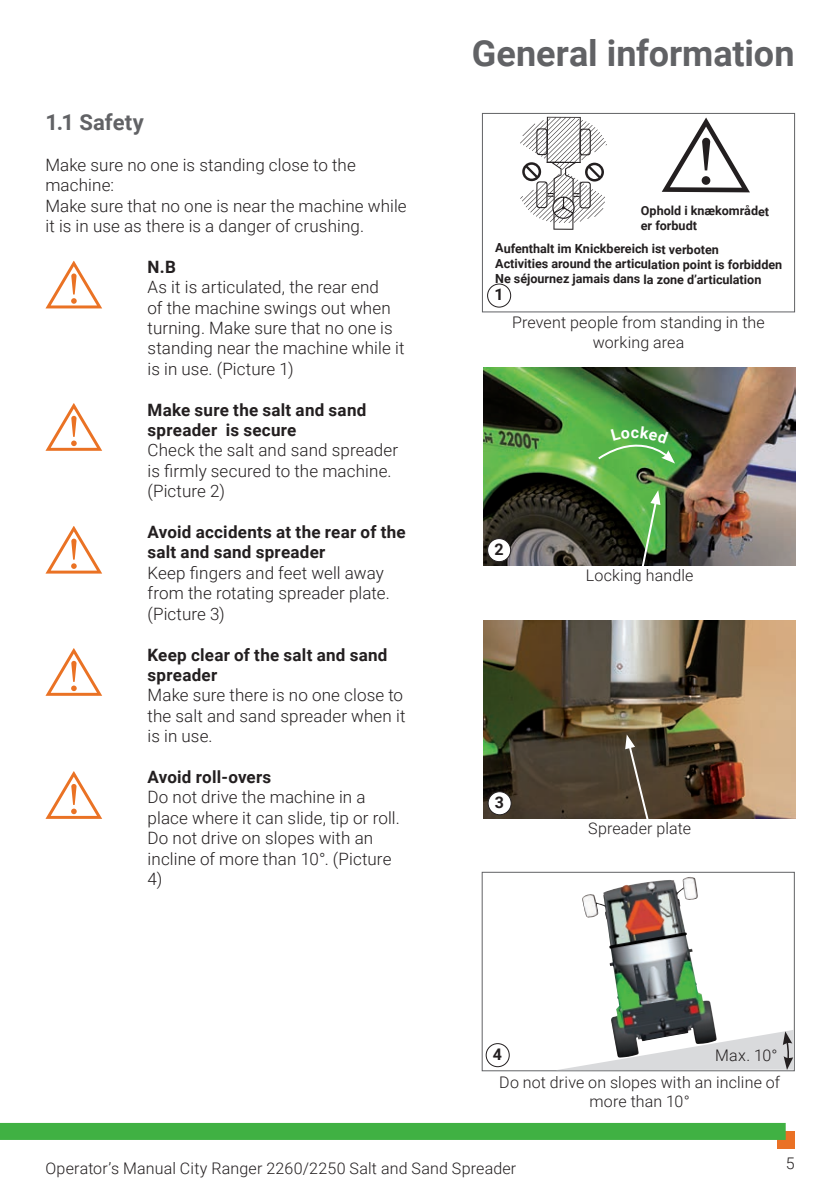
<style>
.page{position:relative;width:840px;height:1191px;background:#fff}
.page>*{position:absolute;margin:0;border:0;box-sizing:border-box;transform-origin:0 0}
.t1{font:700 36px "Roboto";color:#616265}
.t2{font:700 22px "Roboto";letter-spacing:.005em;color:#616265}
.t3{font:300 17px/20.4px "Roboto";letter-spacing:.005em;color:#231f20}
.t4{font:700 17px/20.4px "Roboto";letter-spacing:.015em;color:#231f20}
.t5{font:300 16px/19.2px "Roboto";letter-spacing:.01em;color:#231f20;text-align:center}
.t6{font:700 16px "Roboto";color:#231f20}
.t7{font:700 16px "Roboto";color:#fff}
.t8{font:700 12.6px/15.2px "Roboto";letter-spacing:-.005em;color:#231f20}
</style>
<div class="page">
<div style="left:776px;top:1131px;width:18px;height:17px;background:#ea7125"></div>
<div style="left:0;top:1123px;width:785px;height:17px;background:#40b143"></div>
<img style="left:483px;top:367px;width:312px;height:199px">
<img style="left:582px;top:877px;width:133px;height:152px">
<div style="left:481px;top:872px;width:313px;height:199px;border:1px solid #616265"></div>
<svg style="left:639px;top:490px;width:21px;height:76px;background:#609f57"></svg>
<img style="left:483px;top:620px;width:312px;height:199px">
<svg style="left:624px;top:734px;width:26px;height:85px;background:#5e5243"></svg>
<svg style="left:661px;top:117px;width:88px;height:75px"></svg>
<svg style="left:520px;top:117px;width:86px;height:113px"></svg>
<div style="left:482px;top:113px;width:312px;height:199px;border:1px solid #616265"></div>
<div style="left:488px;top:791px;width:23px;height:23px;background:#fff;border-radius:50%"></div>
<div style="left:487px;top:791px;width:24px;height:24px;border:1px solid #231f20;border-radius:50%"></div>
<div style="left:487px;top:283px;width:24px;height:24px;border:1px solid #231f20;border-radius:50%"></div>
<div style="left:487px;top:538px;width:23px;height:23px;background:#fff;border-radius:50%"></div>
<div style="left:487px;top:538px;width:24px;height:24px;border:1px solid #231f20;border-radius:50%"></div>
<div style="left:485px;top:1043px;width:24px;height:24px;border:1px solid #231f20;border-radius:50%"></div>
<svg style="left:555px;top:1029px;width:238px;height:41px"></svg>
<svg style="left:45px;top:261px;width:57px;height:47px"></svg>
<svg style="left:45px;top:403px;width:57px;height:48px"></svg>
<svg style="left:46px;top:526px;width:56px;height:47px"></svg>
<svg style="left:45px;top:648px;width:57px;height:48px"></svg>
<svg style="left:45px;top:771px;width:57px;height:48px"></svg>
<svg style="left:595px;top:426px;width:79px;height:37px;background:#5fb554"></svg>
<p class="t2" style="left:45px;top:107px;width:100px">1.1 Safety</p>
<p class="t3" style="left:45px;top:154px;width:362px">Make sure no one is standing close to the machine:<br>Make sure that no one is near the machine while it is in use as there is a danger of crushing.</p>
<p class="t4" style="left:147px;top:256px;width:30px">N.B</p>
<p class="t3" style="left:147px;top:276px;width:258px">As it is articulated, the rear end<br>of the machine swings out when turning. Make sure that no one is standing near the machine while it is in use. (Picture 1)</p>
<p class="t4" style="left:147px;top:399px;width:220px">Make sure the salt and sand spreader is secure</p>
<p class="t3" style="left:147px;top:439px;width:252px">Check the salt and sand spreader is firmly secured to the machine. (Picture 2)</p>
<p class="t4" style="left:147px;top:521px;width:259px">Avoid accidents at the rear of the salt and sand spreader</p>
<p class="t3" style="left:147px;top:562px;width:244px">Keep fingers and feet well away from the rotating spreader plate. (Picture 3)</p>
<p class="t4" style="left:147px;top:643px;width:241px">Keep clear of the salt and sand spreader</p>
<p class="t3" style="left:147px;top:684px;width:259px">Make sure there is no one close to the salt and sand spreader when it is in use.</p>
<p class="t4" style="left:147px;top:766px;width:125px">Avoid roll-overs</p>
<p class="t3" style="left:147px;top:786px;width:254px">Do not drive the machine in a place where it can slide, tip or roll.<br>Do not drive on slopes with an incline of more than 10°. (Picture<br>4)</p>
<h1 class="t1" style="left:471px;top:28px;width:324px">General information</h1>
<p class="t8" style="left:640px;top:203px;width:130px">Ophold i knækområdet er forbudt</p>
<p class="t8" style="left:495px;top:241px;width:288px">Aufenthalt im Knickbereich ist verboten<br>Activities around the articulation point is forbidden<br>Ne séjournez jamais dans la zone d’articulation</p>
<p class="t6" style="left:494px;top:283px;width:11px">1</p>
<p class="t5" style="left:512px;top:312px;width:254px">Prevent people from standing in the working area</p>
<p class="t7" style="left:630px;top:421px;width:10px">c</p>
<p class="t6" style="left:494px;top:538px;width:11px">2</p>
<p class="t5" style="left:585px;top:565px;width:109px">Locking handle</p>
<p class="t6" style="left:494px;top:791px;width:11px">3</p>
<p class="t6" style="left:492px;top:1043px;width:11px">4</p>
<p class="t5" style="left:588px;top:818px;width:104px">Spreader plate</p>
<p class="t5" style="left:714px;top:1045px;width:64px">Max. 10°</p>
<p class="t5" style="left:499px;top:1072px;width:282px">Do not drive on slopes with an incline of more than 10°</p>
<p class="t5" style="left:45px;top:1158px;width:472px">Operator’s Manual City Ranger 2260/2250 Salt and Sand Spreader</p>
<p class="t5" style="left:785px;top:1153px;width:10px">5</p>
</div>
